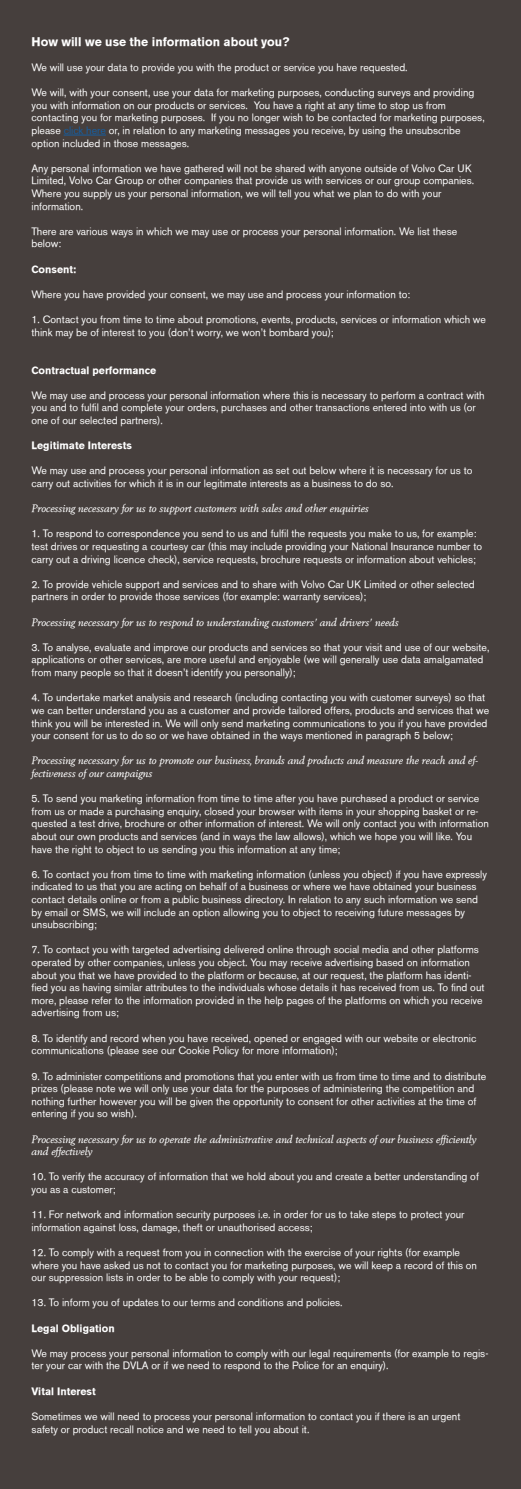
<style>
.page{position:relative;width:521px;height:1489px;background:#fff}
.page>*{position:absolute;margin:0;border:0;box-sizing:border-box;transform-origin:0 0}
.t1{font:700 12.25px "Volvo Sans";color:#fff}
.t2{font:10.5px/12.6px "Volvo Sans";color:#fff}
.t3{font:italic 10.5px/12.6px "Volvo Serif";color:#fff}
.t4{font:700 10.5px "Volvo Sans";color:#fff}
.s1{color:#175d9e}
</style>
<div class="page">
<div style="left:0;top:0;width:521px;height:1488px;background:#463f3d"></div>
<hr style="left:64px;top:135px;width:42px;height:1px;background:#175d9e">
<p class="t1" style="left:32px;top:34px;width:260px">How will we use the information about you?</p>
<p class="t2" style="left:32px;top:61px;width:378px">We will use your data to provide you with the product or service you have requested.</p>
<p class="t2" style="left:32px;top:86px;width:455px">We will, with your consent, use your data for marketing purposes, conducting surveys and providing you with information on our products or services. You have a right at any time to stop us from contacting you for marketing purposes. If you no longer wish to be contacted for marketing purposes, please <span class="s1">click here</span> or, in relation to any marketing messages you receive, by using the unsubscribe</p>
<p class="t2" style="left:32px;top:137px;width:159px">option included in those messages.</p>
<p class="t2" style="left:32px;top:162px;width:444px">Any personal information we have gathered will not be shared with anyone outside of Volvo Car UK Limited, Volvo Car Group or other companies that provide us with services or our group companies.<br>Where you supply us your personal information, we will tell you what we plan to do with your information.</p>
<p class="t2" style="left:32px;top:225px;width:427px">There are various ways in which we may use or process your personal information. We list these below:</p>
<p class="t4" style="left:32px;top:263px;width:46px">Consent:</p>
<p class="t2" style="left:32px;top:288px;width:380px">Where you have provided your consent, we may use and process your information to:</p>
<p class="t2" style="left:32px;top:313px;width:456px">1. Contact you from time to time about promotions, events, products, services or information which we think may be of interest to you (don’t worry, we won’t bombard you);</p>
<p class="t4" style="left:32px;top:364px;width:126px">Contractual performance</p>
<p class="t2" style="left:32px;top:389px;width:455px">We may use and process your personal information where this is necessary to perform a contract with you and to fulfil and complete your orders, purchases and other transactions entered into with us (or one of our selected partners).</p>
<p class="t4" style="left:32px;top:439px;width:102px">Legitimate Interests</p>
<p class="t2" style="left:32px;top:464px;width:442px">We may use and process your personal information as set out below where it is necessary for us to carry out activities for which it is in our legitimate interests as a business to do so.</p>
<p class="t3" style="left:32px;top:502px;width:339px">Processing necessary for us to support customers with sales and other enquiries</p>
<p class="t2" style="left:32px;top:527px;width:452px">1. To respond to correspondence you send to us and fulfil the requests you make to us, for example: test drives or requesting a courtesy car (this may include providing your National Insurance number to carry out a driving licence check), service requests, brochure requests or information about vehicles;</p>
<p class="t2" style="left:32px;top:578px;width:445px">2. To provide vehicle support and services and to share with Volvo Car UK Limited or other selected partners in order to provide those services (for example: warranty services);</p>
<p class="t3" style="left:32px;top:615px;width:369px">Processing necessary for us to respond to understanding customers’ and drivers’ needs</p>
<p class="t2" style="left:32px;top:641px;width:459px">3. To analyse, evaluate and improve our products and services so that your visit and use of our website, applications or other services, are more useful and enjoyable (we will generally use data amalgamated from many people so that it doesn’t identify you personally);</p>
<p class="t2" style="left:32px;top:691px;width:459px">4. To undertake market analysis and research (including contacting you with customer surveys) so that we can better understand you as a customer and provide tailored offers, products and services that we think you will be interested in. We will only send marketing communications to you if you have provided your consent for us to do so or we have obtained in the ways mentioned in paragraph 5 below;</p>
<p class="t3" style="left:32px;top:754px;width:448px">Processing necessary for us to promote our business, brands and products and measure the reach and ef&shy;fectiveness of our campaigns</p>
<p class="t2" style="left:32px;top:792px;width:459px">5. To send you marketing information from time to time after you have purchased a product or service from us or made a purchasing enquiry, closed your browser with items in your shopping basket or re&shy;quested a test drive, brochure or other information of interest. We will only contact you with information about our own products and services (and in ways the law allows), which we hope you will like. You have the right to object to us sending you this information at any time;</p>
<p class="t2" style="left:32px;top:867px;width:457px">6. To contact you from time to time with marketing information (unless you object) if you have expressly indicated to us that you are acting on behalf of a business or where we have obtained your business contact details online or from a public business directory. In relation to any such information we send by email or SMS, we will include an option allowing you to object to receiving future messages by unsubscribing;</p>
<p class="t2" style="left:32px;top:943px;width:454px">7. To contact you with targeted advertising delivered online through social media and other platforms operated by other companies, unless you object. You may receive advertising based on information about you that we have provided to the platform or because, at our request, the platform has identi&shy;fied you as having similar attributes to the individuals whose details it has received from us. To find out more, please refer to the information provided in the help pages of the platforms on which you receive advertising from us;</p>
<p class="t2" style="left:32px;top:1031px;width:446px">8. To identify and record when you have received, opened or engaged with our website or electronic communications (please see our Cookie Policy for more information);</p>
<p class="t2" style="left:32px;top:1069px;width:456px">9. To administer competitions and promotions that you enter with us from time to time and to distribute prizes (please note we will only use your data for the purposes of administering the competition and nothing further however you will be given the opportunity to consent for other activities at the time of entering if you so wish).</p>
<p class="t3" style="left:32px;top:1132px;width:446px">Processing necessary for us to operate the administrative and technical aspects of our business efficiently and effectively</p>
<p class="t2" style="left:32px;top:1170px;width:449px">10. To verify the accuracy of information that we hold about you and create a better understanding of you as a customer;</p>
<p class="t2" style="left:32px;top:1208px;width:434px">11. For network and information security purposes i.e. in order for us to take steps to protect your information against loss, damage, theft or unauthorised access;</p>
<p class="t2" style="left:32px;top:1245px;width:447px">12. To comply with a request from you in connection with the exercise of your rights (for example where you have asked us not to contact you for marketing purposes, we will keep a record of this on our suppression lists in order to be able to comply with your request);</p>
<p class="t2" style="left:32px;top:1296px;width:313px">13. To inform you of updates to our terms and conditions and policies.</p>
<p class="t4" style="left:32px;top:1321px;width:85px">Legal Obligation</p>
<p class="t2" style="left:32px;top:1346px;width:458px">We may process your personal information to comply with our legal requirements (for example to regis&shy;ter your car with the DVLA or if we need to respond to the Police for an enquiry).</p>
<p class="t4" style="left:32px;top:1384px;width:66px">Vital Interest</p>
<p class="t2" style="left:32px;top:1409px;width:430px">Sometimes we will need to process your personal information to contact you if there is an urgent safety or product recall notice and we need to tell you about it.</p>
</div>
